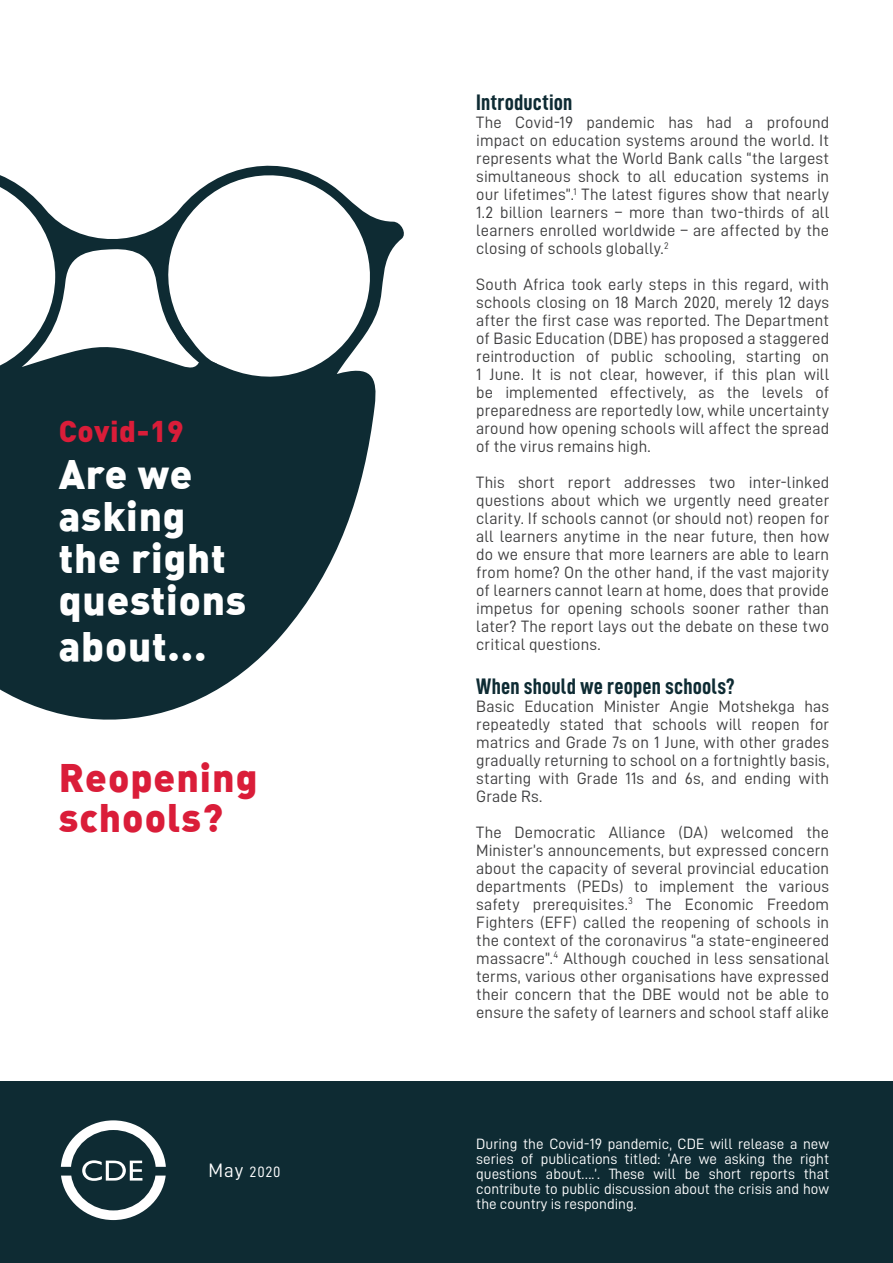
<style>
.page{position:relative;width:893px;height:1263px;background:#fff}
.page>*{position:absolute;margin:0;border:0;box-sizing:border-box;transform-origin:0 0}
.t1{font:40.35px/42px "DIN Black Alternate";letter-spacing:.02em;color:#fff}
.t2{font:39px/40.5px "DIN Black Alternate";letter-spacing:.025em;color:#da1d39}
.t3{font:900 29.7px "DIN Pro";letter-spacing:.02em;color:#da1d39}
.CDE_Body{font:22.5px "D DIN Condensed Bold";letter-spacing:.005em;color:#0e2b33}
.CDE_Body-2{font:16.5px/18px "D DIN";letter-spacing:.005em;color:#3e3e3f;text-align:justify}
.CDE_Body-3{font:15px/15px "D DIN";color:#fff;text-align:justify}
.s1{font-size:19.5px}
</style>
<div class="page">
<svg style="left:0;top:165px;width:404px;height:555px;fill:#0e2b33"></svg>
<svg style="left:169px;top:326px;width:58px;height:42px"></svg>
<div style="left:0;top:1081px;width:893px;height:182px;background:#0e2b33"></div>
<svg style="left:61px;top:1120px;width:105px;height:100px"></svg>
<p class="t3" style="left:59px;top:411px;width:126px">Covid-19</p>
<p class="t1" style="left:59px;top:451px;width:189px">Are we asking the right questions</p>
<p class="t1" style="left:59px;top:624px;width:149px">about...</p>
<p class="t2" style="left:59px;top:755px;width:200px">Reopening schools?</p>
<p class="CDE_Body-3" style="left:208px;top:1164px;width:74px"><span class="s1">May</span> 2020</p>
<p class="CDE_Body" style="left:476px;top:90px;width:98px">Introduction</p>
<p class="CDE_Body-2" style="left:476px;top:113px;width:354px">The Covid-19 pandemic has had a profound impact on education systems around the world. It represents what the World Bank calls “the largest simultaneous shock to all education systems in our lifetimes”.<sup>1</sup> The latest figures show that nearly 1.2 billion learners – more than two-thirds of all learners enrolled worldwide – are affected by the closing of schools globally.<sup>2</sup></p>
<p class="CDE_Body-2" style="left:476px;top:275px;width:354px">South Africa took early steps in this regard, with schools closing on 18 March 2020, merely 12 days after the first case was reported. The Department of Basic Education (DBE) has proposed a staggered reintroduction of public schooling, starting on 1 June. It is not clear, however, if this plan will be implemented effectively, as the levels of preparedness are reportedly low, while uncertainty around how opening schools will affect the spread of the virus remains high.</p>
<p class="CDE_Body-2" style="left:476px;top:473px;width:354px">This short report addresses two inter-linked questions about which we urgently need greater clarity. If schools cannot (or should not) reopen for all learners anytime in the near future, then how do we ensure that more learners are able to learn from home? On the other hand, if the vast majority of learners cannot learn at home, does that provide impetus for opening schools sooner rather than later? The report lays out the debate on these two critical questions.</p>
<p class="CDE_Body" style="left:476px;top:674px;width:260px">When should we reopen schools?</p>
<p class="CDE_Body-2" style="left:476px;top:697px;width:354px">Basic Education Minister Angie Motshekga has repeatedly stated that schools will reopen for matrics and Grade 7s on 1 June, with other grades gradually returning to school on a fortnightly basis, starting with Grade 11s and 6s, and ending with Grade Rs.</p>
<p class="CDE_Body-2" style="left:476px;top:823px;width:354px">The Democratic Alliance (DA) welcomed the Minister’s announcements, but expressed concern about the capacity of several provincial education departments (PEDs) to implement the various safety prerequisites.<sup>3</sup> The Economic Freedom Fighters (EFF) called the reopening of schools in the context of the coronavirus “a state-engineered massacre”.<sup>4</sup> Although couched in less sensational terms, various other organisations have expressed their concern that the DBE would not be able to ensure the safety of learners and school staff alike</p>
<p class="CDE_Body-3" style="left:476px;top:1136px;width:354px">During the Covid-19 pandemic, CDE will release a new series of publications titled: ‘Are we asking the right questions about….’. These will be short reports that contribute to public discussion about the crisis and how the country is responding.</p>
</div>
